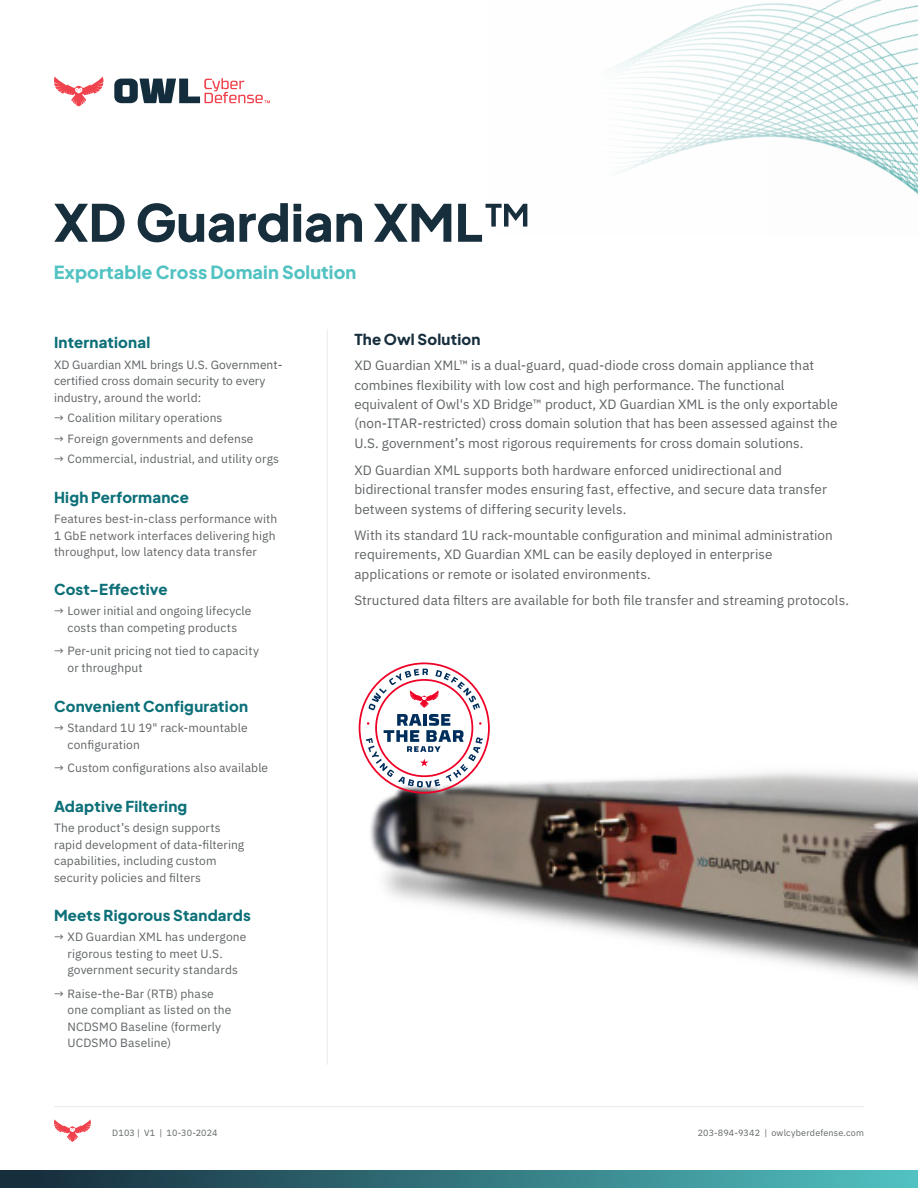
<style>
.page{position:relative;width:918px;height:1188px;background:#fff}
.page>*{position:absolute;margin:0;border:0;box-sizing:border-box;transform-origin:0 0}
.t1{font:800 51px "Plus Jakarta Sans";color:#172e3d}
.t2{font:800 18px "Plus Jakarta Sans";letter-spacing:.005em;color:#52c2c2}
.Paragraph_Style_3{font:800 15px "Plus Jakarta Sans";letter-spacing:.015em;color:#0d7078}
.t3{font:800 15px "Plus Jakarta Sans";letter-spacing:.015em;color:#172e3d}
.t4{font:13.5px/19.5px "IBM Plex Sans";letter-spacing:.005em;color:#5f6365}
.Paragraph_Style_3-2{font:12px/16.5px "IBM Plex Sans";letter-spacing:.01em;color:#5f6365}
.t5{font:9px "IBM Plex Sans";letter-spacing:.02em;color:#5f6365}
.s1{font-weight:500}
.s2{font-style:inherit}
</style>
<div class="page">
<img style="left:370px;top:771px;width:548px;height:213px">
<img style="left:614px;top:0;width:304px;height:195px">
<hr style="left:327px;top:329px;width:1px;height:736px;background:#ebebeb">
<hr style="left:54px;top:1106px;width:810px;height:1px;background:#ebebeb">
<svg style="left:54px;top:1119px;width:37px;height:23px"></svg>
<div style="left:0;top:1171px;width:918px;height:17px;background:linear-gradient(to right,#152838,#52c2c2)"></div>
<svg style="left:54px;top:76px;width:49px;height:31px"></svg>
<svg style="left:114px;top:78px;width:156px;height:25px"></svg>
<svg style="left:359px;top:662px;width:131px;height:132px"></svg>
<p class="t1" style="left:54px;top:176px;width:481px">XD Guardian XML<span class="s1">™</span></p>
<p class="t2" style="left:54px;top:256px;width:304px">Exportable Cross Domain Solution</p>
<p class="Paragraph_Style_3" style="left:54px;top:329px;width:98px">International</p>
<p class="Paragraph_Style_3-2" style="left:54px;top:355px;width:230px">XD Guardian XML brings <span class="s2">U.S. Government&shy;</span>certified cross domain security to every industry, around the world:</p>
<p class="Paragraph_Style_3-2" style="left:54px;top:409px;width:170px">→ Coalition military operations</p>
<p class="Paragraph_Style_3-2" style="left:54px;top:429px;width:201px">→ Foreign governments and defense</p>
<p class="Paragraph_Style_3-2" style="left:54px;top:449px;width:227px">→ Commercial, industrial, and utility orgs</p>
<p class="Paragraph_Style_3" style="left:54px;top:483px;width:136px">High Performance</p>
<p class="Paragraph_Style_3-2" style="left:54px;top:510px;width:225px">Features best-in-class performance with<br>1 GbE network interfaces delivering high throughput, low latency data transfer</p>
<p class="Paragraph_Style_3" style="left:54px;top:575px;width:115px">Cost-Effective</p>
<p class="Paragraph_Style_3-2" style="left:54px;top:602px;width:199px;text-align:center">→ Lower initial and ongoing lifecycle costs than competing products</p>
<p class="Paragraph_Style_3-2" style="left:68px;top:642px;width:193px;text-indent:-14px">→ Per-unit pricing not tied to capacity or throughput</p>
<p class="Paragraph_Style_3" style="left:54px;top:692px;width:196px">Convenient Configuration</p>
<p class="Paragraph_Style_3-2" style="left:68px;top:719px;width:182px;text-indent:-14px">→ Standard 1U 19" rack-mountable configuration</p>
<p class="Paragraph_Style_3-2" style="left:54px;top:759px;width:216px">→ Custom configurations also available</p>
<p class="Paragraph_Style_3" style="left:54px;top:792px;width:135px">Adaptive Filtering</p>
<p class="Paragraph_Style_3-2" style="left:54px;top:819px;width:192px">The product’s design supports rapid development of data-filtering capabilities, including custom security policies and filters</p>
<p class="Paragraph_Style_3" style="left:54px;top:901px;width:198px">Meets Rigorous Standards</p>
<p class="Paragraph_Style_3-2" style="left:68px;top:928px;width:180px;text-indent:-14px">→ XD Guardian XML has undergone rigorous testing to meet U.S. government security standards</p>
<p class="Paragraph_Style_3-2" style="left:68px;top:984px;width:165px;text-indent:-14px">→ Raise-the-Bar (RTB) phase one compliant as listed on the<br>NCDSMO Baseline (formerly<br>UCDSMO Baseline)</p>
<p class="t3" style="left:354px;top:326px;width:128px">The Owl Solution</p>
<p class="t4" style="left:354px;top:355px;width:485px">XD Guardian XML™ is a dual-guard, quad-diode cross domain appliance that combines flexibility with low cost and high performance. The functional equivalent of Owl's XD Bridge™ product, XD Guardian XML is the only exportable <span class="s2">(non-ITAR-restricted) cross domain solution</span> that has been assessed against the U.S. government’s most rigorous requirements for cross domain solutions.</p>
<p class="t4" style="left:354px;top:459px;width:474px">XD Guardian XML supports both hardware enforced unidirectional and bidirectional transfer modes ensuring fast, effective, and secure data transfer between systems of differing security levels.</p>
<p class="t4" style="left:354px;top:524px;width:480px">With its standard 1U rack-mountable configuration and minimal administration requirements, XD Guardian XML can be easily deployed in enterprise applications or remote or isolated environments.</p>
<p class="t4" style="left:354px;top:589px;width:496px">Structured data filters are available for both file transfer and streaming protocols.</p>
<p class="t5" style="left:112px;top:1126px;width:107px">D103 | V1 | 10-30-2024</p>
<p class="t5" style="left:698px;top:1126px;width:168px">203-894-9342 | owlcyberdefense.com</p>
</div>
